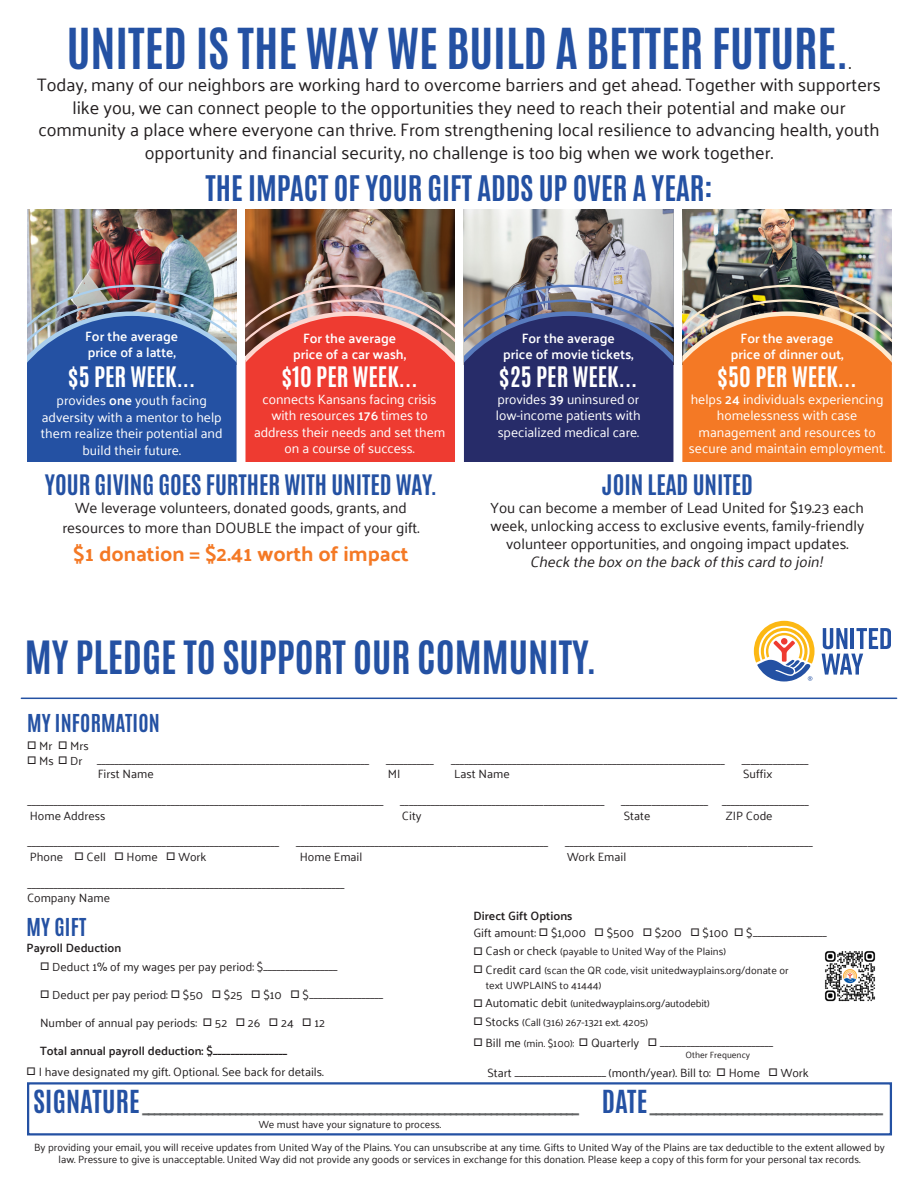
<style>
.page{position:relative;width:918px;height:1188px;background:#fff}
.page>*{position:absolute;margin:0;border:0;box-sizing:border-box;transform-origin:0 0}
.Topic_Intro_Text{font:48px "Antonio";color:#2451a3}
.t1{font:39px "Antonio";color:#2451a3}
.t2{font:30px "Antonio";color:#2451a3}
.Per_Week_Heading{font:24px "Antonio";color:#fff}
.t3{font:24px "Antonio";color:#2451a3}
.t4{font:22.5px "Antonio";color:#636566}
.t5{font:700 21px "Palanquin";color:#f47925}
.t6{font:21px "Antonio";letter-spacing:.01em;color:#2451a3}
.Topic_Intro_Text-2{font:18px "Palanquin";color:#231f20}
.t7{font:15px/18px "Palanquin";color:#231f20;text-align:center}
.Text{font:13.5px/16.5px "Palanquin";color:#fff;text-align:center}
.Per_Week_Heading-2{font:600 13.5px/16.2px "Palanquin";color:#fff;text-align:center}
.t8{font:12px "Palanquin";color:#231f20}
.t9{font:600 12px "Palanquin";color:#231f20}
.t10{font:10.5px/14.4px "Palanquin";color:#231f20}
.t11{font:9px "Palanquin";color:#231f20}
.s1{font-weight:600}
.s2{font-style:italic}
.s3{font-size:12px}
.s4{font-size:10.5px}
.s5{font-size:27px;color:#2451a3}
</style>
<div class="page">
<svg style="left:822px;top:628px;width:69px;height:47px"></svg>
<svg style="left:752px;top:619px;width:65px;height:64px"></svg>
<svg style="left:754px;top:621px;width:61px;height:60px"></svg>
<hr style="left:21px;top:698px;width:876px;height:1px;background:#2451a3">
<div style="left:27px;top:1082px;width:865px;height:54px;border:2px solid #2451a3"></div>
<img style="left:824px;top:951px;width:52px;height:51px">
<img style="left:682px;top:210px;width:210px;height:75px">
<img style="left:464px;top:210px;width:209px;height:75px">
<img style="left:245px;top:210px;width:210px;height:75px">
<img style="left:27px;top:210px;width:210px;height:75px">
<svg style="left:682px;top:285px;width:210px;height:177px;background:#d77b39"></svg>
<svg style="left:464px;top:285px;width:209px;height:177px;background:#3f4375"></svg>
<img style="left:27px;top:285px;width:210px;height:177px">
<svg style="left:245px;top:285px;width:210px;height:177px;background:#d74d44"></svg>
<p class="Topic_Intro_Text" style="left:67px;top:14px;width:784px">UNITED IS THE WAY WE BUILD A BETTER FUTURE.</p>
<p class="Topic_Intro_Text-2" style="left:849px;top:52px;width:4px">.</p>
<p class="Topic_Intro_Text-2" style="left:37px;top:75px;width:845px">Today, many of our neighbors are working hard to overcome barriers and get ahead. Together with supporters</p>
<p class="Topic_Intro_Text-2" style="left:72px;top:97px;width:775px">like you, we can connect people to the opportunities they need to reach their potential and make our</p>
<p class="Topic_Intro_Text-2" style="left:38px;top:120px;width:843px">community a place where everyone can thrive. From strengthening local resilience to advancing health, youth</p>
<p class="Topic_Intro_Text-2" style="left:145px;top:142px;width:630px">opportunity and financial security, no challenge is too big when we work together.</p>
<p class="t2" style="left:206px;top:167px;width:508px">THE IMPACT OF YOUR GIFT ADDS UP OVER A YEAR:</p>
<p class="Per_Week_Heading-2" style="left:85px;top:328px;width:94px;text-align:left">For the average price of a latte,</p>
<p class="Per_Week_Heading" style="left:68px;top:359px;width:129px">$5 PER WEEK...</p>
<p class="Text" style="left:41px;top:392px;width:183px">provides <span class="s1">one</span> youth facing adversity with a mentor to help them realize their potential and build their future.</p>
<p class="Per_Week_Heading-2" style="left:293px;top:330px;width:114px">For the average price of a car wash,</p>
<p class="Per_Week_Heading" style="left:282px;top:360px;width:137px">$10 PER WEEK...</p>
<p class="Text" style="left:254px;top:391px;width:193px">connects Kansans facing crisis with resources <span class="s1">176</span> times to address their needs and set them on a course of success.</p>
<p class="t3" style="left:45px;top:468px;width:394px">YOUR GIVING GOES FURTHER WITH UNITED WAY.</p>
<p class="t7" style="left:62px;top:498px;width:359px;line-height:19.5px">We leverage volunteers, donated goods, grants, and resources to more than DOUBLE the impact of your gift.</p>
<p class="t5" style="left:73px;top:541px;width:337px">$1 donation = $2.41 worth of impact</p>
<p class="Per_Week_Heading-2" style="left:503px;top:330px;width:132px">For the average<br>price of movie tickets,</p>
<p class="Per_Week_Heading" style="left:499px;top:360px;width:140px">$25 PER WEEK...</p>
<p class="Text" style="left:496px;top:391px;width:146px;text-align:justify">provides <span class="s1">39</span> uninsured or low-income patients with specialized medical care.</p>
<p class="Per_Week_Heading-2" style="left:731px;top:330px;width:114px">For the average price of dinner out,</p>
<p class="Per_Week_Heading" style="left:718px;top:360px;width:141px">$50 PER WEEK...</p>
<p class="Text" style="left:689px;top:391px;width:198px">helps <span class="s1">24</span> individuals experiencing homelessness with case management and resources to secure and maintain employment.</p>
<p class="t3" style="left:602px;top:468px;width:153px">JOIN LEAD UNITED</p>
<p class="t7" style="left:490px;top:499px;width:375px">You can become a member of Lead United for $19.23 each week, unlocking access to exclusive events, family-friendly volunteer opportunities, and ongoing impact updates.<br><span class="s2">Checktheboxonthebackofthiscardtojoin!</span></p>
<p class="t1" style="left:25px;top:629px;width:573px">MY PLEDGE TO SUPPORT OUR COMMUNITY.</p>
<p class="t6" style="left:27px;top:708px;width:134px">MY INFORMATION</p>
<p class="t8" style="left:27px;top:739px;width:63px">□ Mr □ Mrs</p>
<p class="t8" style="left:27px;top:753px;width:344px">□ Ms □ Dr _______________________________________________________________</p>
<p class="t8" style="left:386px;top:753px;width:50px">___________</p>
<p class="t8" style="left:451px;top:753px;width:276px">_______________________________________________________________</p>
<p class="t8" style="left:741px;top:753px;width:69px">_______________</p>
<p class="t8" style="left:98px;top:767px;width:57px">First Name</p>
<p class="t8" style="left:388px;top:767px;width:14px">MI</p>
<p class="t8" style="left:454px;top:767px;width:57px">Last Name</p>
<p class="t8" style="left:743px;top:767px;width:31px">Suffix</p>
<p class="t8" style="left:27px;top:795px;width:358px">__________________________________________________________________________________</p>
<p class="t8" style="left:400px;top:795px;width:206px">_______________________________________________</p>
<p class="t8" style="left:621px;top:795px;width:190px">____________________ ____________________</p>
<p class="t8" style="left:30px;top:808px;width:77px">Home Address</p>
<p class="t8" style="left:402px;top:808px;width:21px">City</p>
<p class="t8" style="left:624px;top:808px;width:28px">State</p>
<p class="t8" style="left:726px;top:808px;width:48px">ZIP Code</p>
<p class="t8" style="left:27px;top:836px;width:254px">__________________________________________________________</p>
<p class="t8" style="left:296px;top:836px;width:254px">__________________________________________________________</p>
<p class="t8" style="left:565px;top:836px;width:250px">_________________________________________________________</p>
<p class="t8" style="left:30px;top:850px;width:178px">Phone □ Cell □ Home □ Work</p>
<p class="t8" style="left:300px;top:850px;width:64px">Home Email</p>
<p class="t8" style="left:567px;top:850px;width:61px">Work Email</p>
<p class="t8" style="left:27px;top:878px;width:319px">_________________________________________________________________________</p>
<p class="t8" style="left:27px;top:891px;width:85px">Company Name</p>
<p class="t9" style="left:473px;top:909px;width:101px">Direct Gift Options</p>
<p class="t8" style="left:473px;top:926px;width:355px">Gift amount: □ $1,000 □ $500 □ $200 □ $100 □ $_________________</p>
<p class="t10" style="left:473px;top:945px;width:254px">□ <span class="s3">Cash or check</span> (payable to United Way of the Plains)</p>
<p class="t10" style="left:486px;top:963px;width:304px;text-indent:-12px">□ <span class="s3">Credit card</span> (scan the QR code, visit unitedwayplains.org/donate or text UWPLAINS to 41444)</p>
<p class="t10" style="left:473px;top:996px;width:238px">□ <span class="s3">Automatic debit</span> (unitedwayplains.org/autodebit)</p>
<p class="t10" style="left:473px;top:1015px;width:176px">□ <span class="s3">Stocks</span> (Call (316) 267-1321 ext. 4205)</p>
<p class="t8" style="left:473px;top:1036px;width:302px">□ Bill me <span class="s4">(min. $100):</span> □ Quarterly □ __________________________</p>
<p class="t11" style="left:685px;top:1050px;width:66px">Other Frequency</p>
<p class="t8" style="left:488px;top:1066px;width:323px">Start _____________________ (month/year). Bill to: □ Home □ Work</p>
<p class="t6" style="left:27px;top:912px;width:61px">MY GIFT</p>
<p class="t9" style="left:27px;top:941px;width:96px">Payroll Deduction</p>
<p class="t8" style="left:40px;top:960px;width:299px">□ Deduct 1% of my wages per pay period: $_________________</p>
<p class="t8" style="left:40px;top:988px;width:345px">□ Deduct per pay period: □ $50 □ $25 □ $10 □ $_________________</p>
<p class="t8" style="left:40px;top:1016px;width:287px">Number of annual pay periods: □ 52 □ 26 □ 24 □ 12</p>
<p class="t9" style="left:40px;top:1043px;width:249px">Total annual payroll deduction: $_________________</p>
<p class="t8" style="left:27px;top:1065px;width:299px">□ I have designated my gift. Optional. See back for details.</p>
<p class="t4" style="left:33px;top:1088px;width:852px"><span class="s5">SIGNATURE</span> ___________________________________________________________________________ <span class="s5">DATE</span> ________________________________________</p>
<p class="t10" style="left:259px;top:1118px;width:184px">We must have your signature to process.</p>
<p class="t10" style="left:34px;top:1141px;width:852px;line-height:12.6px;text-align:center">By providing your email, you will receive updates from United Way of the Plains. You can unsubscribe at any time. Gifts to United Way of the Plains are tax deductible to the extent allowed by law. Pressure to give is unacceptable. United Way did not provide any goods or services in exchange for this donation. Please keep a copy of this form for your personal tax records.</p>
</div>
